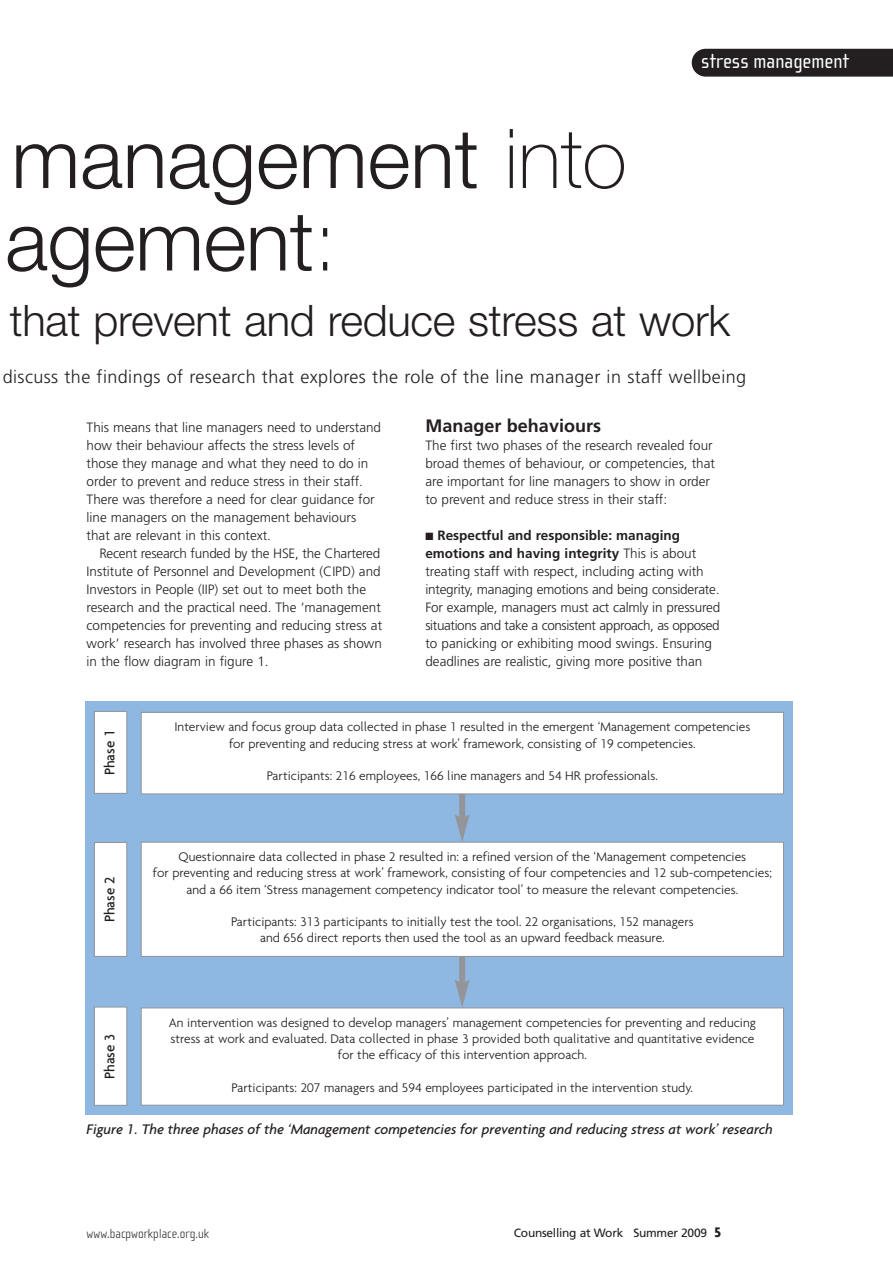
<style>
.page{position:relative;width:893px;height:1263px;background:#fff}
.page>*{position:absolute;margin:0;border:0;box-sizing:border-box;transform-origin:0 0}
.t1{font:300 82.5px/82.5px "Helvetica Neue";color:#231f20}
.t2{font:300 43.5px "Helvetica Neue";letter-spacing:-.005em;color:#231f20}
.t3{font:21px "Cholla Sans";color:#fff}
.t4{font:300 18px "Frutiger";letter-spacing:.02em;color:#231f20}
.t5{font:700 18px "Frutiger";color:#231f20}
.t6{font:italic 500 15px "Agenda";color:#231f20}
.t7{font:500 15px "Agenda";color:#231f20}
.t8{font:300 13.5px/18px "Frutiger";color:#231f20}
.t9{font:300 13.5px/16.2px "Agenda";color:#231f20;text-align:center}
.t10{font:100 13.5px "Cholla Sans";color:#231f20}
.t11{font:12px "Frutiger";letter-spacing:-.02em;color:#231f20}
.s1{font-weight:100}
.s2{font-weight:700}
.s3{font-family:"Agenda";font-weight:700;font-size:15px}
</style>
<div class="page">
<div style="left:85px;top:701px;width:707px;height:414px;background:#8eb8e2"></div>
<div style="left:691px;top:49px;width:201px;height:28px;background:#231f20"></div>
<div style="left:95px;top:712px;width:31px;height:81px;background:#fff"></div>
<div style="left:94px;top:711px;width:33px;height:83px;border:1px solid #939598"></div>
<div style="left:95px;top:843px;width:31px;height:113px;background:#fff"></div>
<div style="left:94px;top:842px;width:33px;height:115px;border:1px solid #939598"></div>
<div style="left:95px;top:1007px;width:31px;height:98px;background:#fff"></div>
<div style="left:94px;top:1007px;width:33px;height:99px;border:1px solid #939598"></div>
<div style="left:142px;top:713px;width:641px;height:80px;background:#fff"></div>
<div style="left:141px;top:712px;width:643px;height:82px;border:1px solid #939598"></div>
<div style="left:142px;top:842px;width:641px;height:114px;background:#fff"></div>
<div style="left:141px;top:842px;width:643px;height:115px;border:1px solid #939598"></div>
<div style="left:142px;top:1008px;width:641px;height:97px;background:#fff"></div>
<div style="left:141px;top:1007px;width:643px;height:98px;border:1px solid #939598"></div>
<div style="left:459px;top:957px;width:6px;height:28px;background:#939598"></div>
<svg style="left:455px;top:979px;width:14px;height:28px"></svg>
<div style="left:459px;top:794px;width:6px;height:26px;background:#939598"></div>
<svg style="left:454px;top:814px;width:15px;height:28px"></svg>
<h3 class="t3" style="left:701px;top:54px;width:150px">stress management</h3>
<h1 class="t1" style="left:5px;top:125px;width:623px">management <span class="s1">into </span>agement<span class="s1">:</span></h1>
<h2 class="t2" style="left:10px;top:305px;width:722px">that prevent and reduce stress at work</h2>
<h3 class="t4" style="left:3px;top:369px;width:744px">discuss the findings of research that explores the role of the line manager in staff wellbeing</h3>
<p class="t8" style="left:87px;top:419px;width:296px">This means that line managers need to understand how their behaviour affects the stress levels of those they manage and what they need to do in order to prevent and reduce stress in their staff.<br>There was therefore a need for clear guidance for line managers on the management behaviours that are relevant in this context.</p>
<p class="t8" style="left:87px;top:545px;width:297px;text-indent:13px">Recent research funded by the HSE, the Chartered Institute of Personnel and Development (CIPD) and Investors in People (IIP) set out to meet both the research and the practical need. The ‘management competencies for preventing and reducing stress at work’ research has involved three phases as shown in the flow diagram in figure 1.</p>
<h3 class="t5" style="left:425px;top:419px;width:177px">Manager behaviours</h3>
<p class="t8" style="left:425px;top:437px;width:291px">The first two phases of the research revealed four broad themes of behaviour, or competencies, that are important for line managers to show in order to prevent and reduce stress in their staff:</p>
<p class="t8" style="left:425px;top:527px;width:296px">■ <span class="s2">Respectful and responsible: managing emotions and having integrity</span> This is about treating staff with respect, including acting with integrity, managing emotions and being considerate.<br>For example, managers must act calmly in pressured situations and take a consistent approach, as opposed to panicking or exhibiting mood swings. Ensuring deadlines are realistic, giving more positive than</p>
<p class="t7" style="left:104px;top:775px;width:47px;rotate:-90deg">Phase 1</p>
<p class="t7" style="left:104px;top:922px;width:47px;rotate:-90deg">Phase 2</p>
<p class="t9" style="left:174px;top:720px;width:577px">Interview and focus group data collected in phase 1 resulted in the emergent ‘Management competencies for preventing and reducing stress at work’ framework, consisting of 19 competencies.</p>
<p class="t9" style="left:267px;top:768px;width:392px">Participants: 216 employees, 166 line managers and 54 HR professionals.</p>
<p class="t9" style="left:153px;top:850px;width:620px">Questionnaire data collected in phase 2 resulted in: a refined version of the ‘Management competencies<br>for preventing and reducing stress at work’ framework, consisting of four competencies and 12 sub-competencies; and a 66 item ‘Stress management competency indicator tool’ to measure the relevant competencies.</p>
<p class="t9" style="left:231px;top:915px;width:464px">Participants: 313 participants to initially test the tool. 22 organisations, 152 managers and 656 direct reports then used the tool as an upward feedback measure.</p>
<p class="t9" style="left:169px;top:1016px;width:588px">An intervention was designed to develop managers’ management competencies for preventing and reducing stress at work and evaluated. Data collected in phase 3 provided both qualitative and quantitative evidence for the efficacy of this intervention approach.</p>
<p class="t9" style="left:232px;top:1080px;width:463px">Participants: 207 managers and 594 employees participated in the intervention study.</p>
<p class="t6" style="left:87px;top:1123px;width:687px">Figure 1. The three phases of the ‘Management competencies for preventing and reducing stress at work’ research</p>
<p class="t7" style="left:104px;top:1079px;width:47px;rotate:-90deg">Phase 3</p>
<p class="t10" style="left:87px;top:1228px;width:124px">www.bacpworkplace.org.uk</p>
<p class="t11" style="left:514px;top:1228px;width:209px">Counselling at Work Summer 2009 <span class="s3">5</span></p>
</div>
